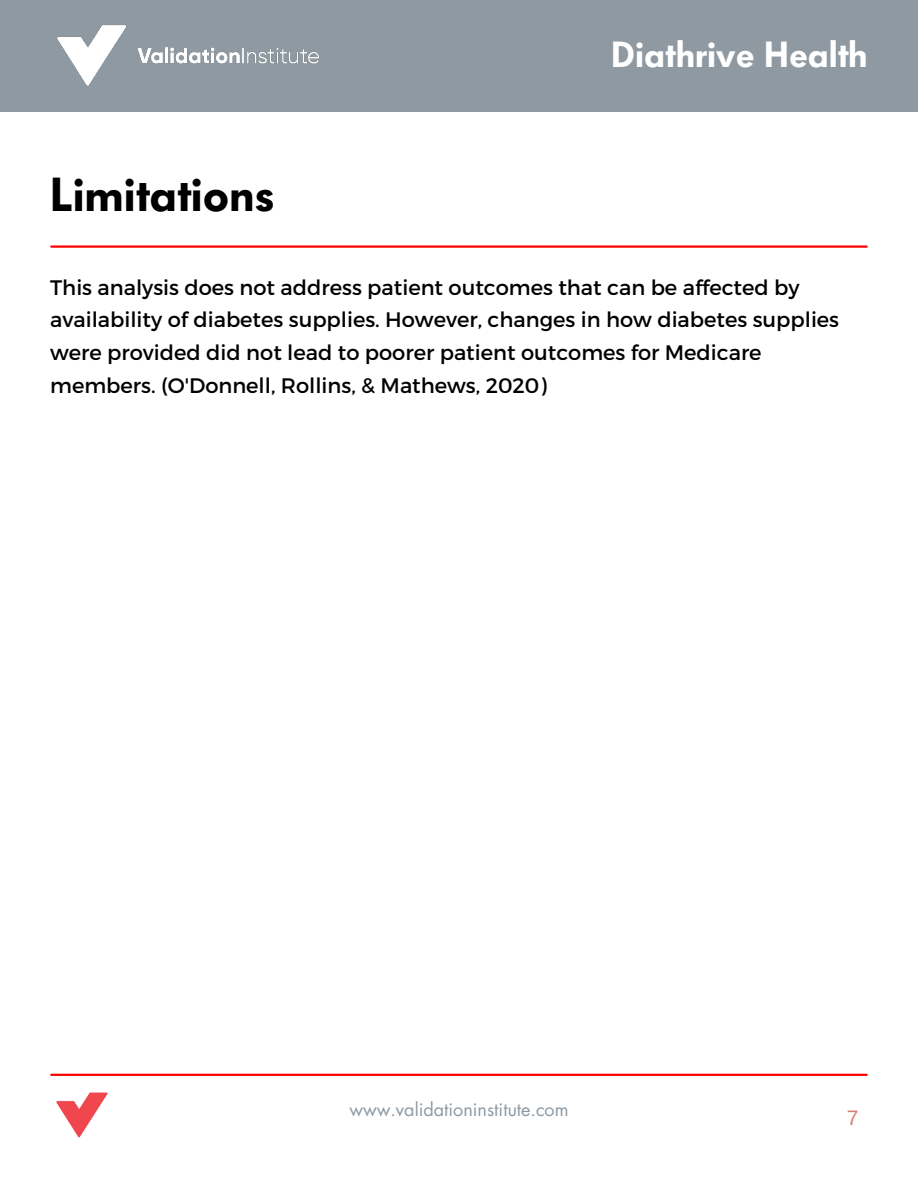
<style>
.page{position:relative;width:918px;height:1188px;background:#fff}
.page>*{position:absolute;margin:0;border:0;box-sizing:border-box;transform-origin:0 0}
.t1{font:600 47.25px "Futura BQ";color:#000}
.t2{font:600 36px "Futura BQ";color:#fff}
.t3{font:21px/32.7px "Montserrat";color:#000}
.t4{font:21px "Arimo";color:#d97f76}
.t5{font:18px "Futura LT";color:#8e99a2}
</style>
<div class="page">
<div style="left:0;top:0;width:918px;height:112px;background:#8e99a2"></div>
<img style="left:57px;top:25px;width:262px;height:61px">
<hr style="left:51px;top:1074px;width:816px;height:2px;background:#f00">
<img style="left:56px;top:1092px;width:52px;height:46px">
<hr style="left:51px;top:245px;width:816px;height:3px;background:#f00">
<h1 class="t1" style="left:50px;top:167px;width:226px">Limitations</h1>
<h2 class="t2" style="left:611px;top:33px;width:258px">Diathrive Health</h2>
<p class="t3" style="left:50px;top:270px;width:791px">This analysis does not address patient outcomes that can be affected by availability of diabetes supplies. However, changes in how diabetes supplies were provided did not lead to poorer patient outcomes for Medicare members. (O'Donnell, Rollins, &amp; Mathews, 2020)</p>
<p class="t5" style="left:349px;top:1098px;width:221px">www.validationinstitute.com</p>
<p class="t4" style="left:847px;top:1106px;width:13px">7</p>
</div>
